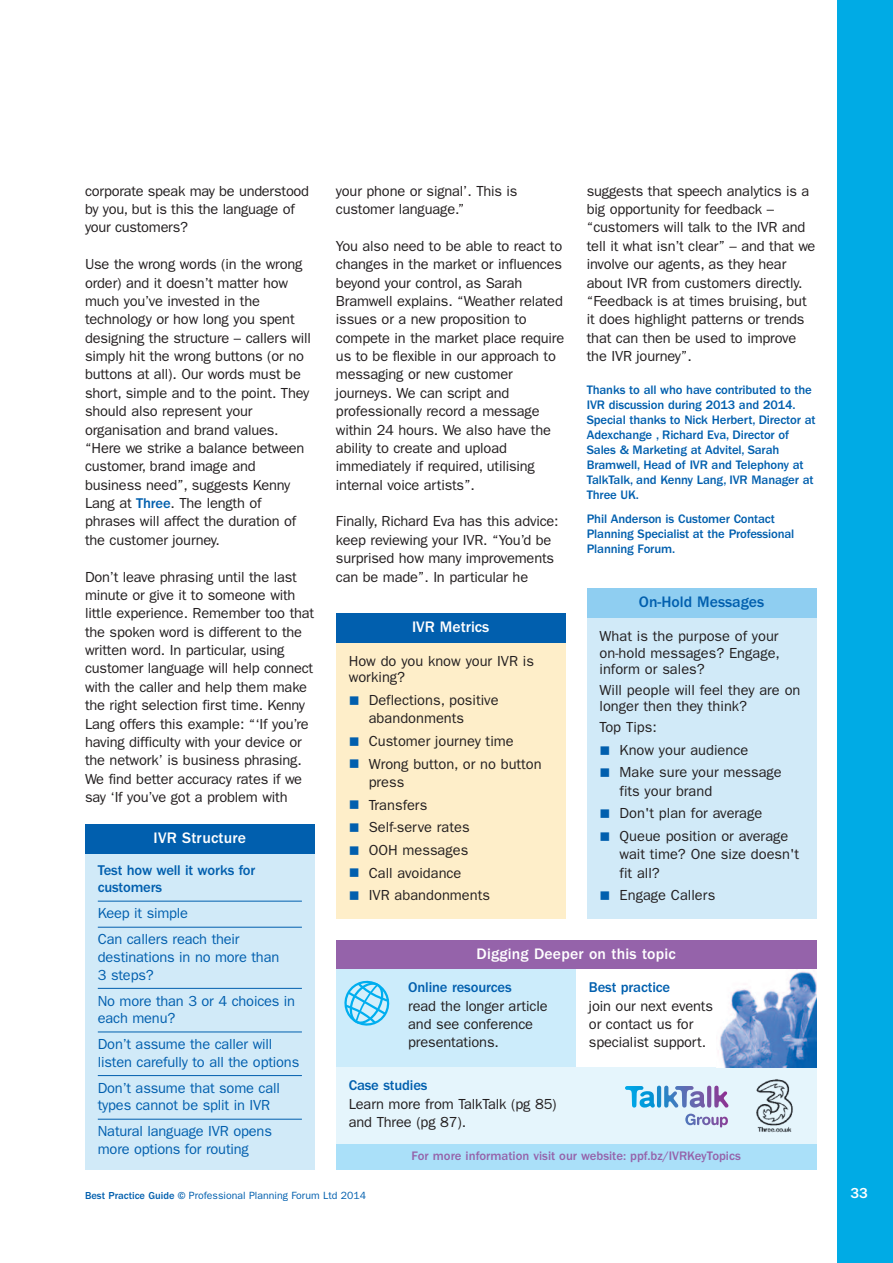
<style>
.page{position:relative;width:893px;height:1263px;background:#fff}
.page>*{position:absolute;margin:0;border:0;box-sizing:border-box;transform-origin:0 0}
.t1{font:500 15.75px "ITC Franklin Gothic Std";letter-spacing:.01em;color:#fff}
.t2{font:500 15.75px "ITC Franklin Gothic Std";color:#015fae}
.t3{font:500 15px "ITC Franklin Gothic Std";color:#fff}
.t4{font:14.7px/18.3px "ITC Franklin Gothic Std";letter-spacing:-.01em;color:#231f20}
.t5{font:14.7px/17.5px "ITC Franklin Gothic Std";letter-spacing:-.01em;color:#015fae}
.t6{font:500 14.7px/17.5px "ITC Franklin Gothic Std";letter-spacing:-.01em;color:#015fae}
.t7{font:500 12.75px/15px "ITC Franklin Gothic Std";letter-spacing:-.01em;color:#015fae}
.t8{font:500 12.75px "ITC Franklin Gothic Std";color:#9563aa}
.t9{font:10.5px "ITC Franklin Gothic Std";color:#015fae}
.s1{font-weight:500;color:#015fae}
.s2{color:#015fae}
.s3{font-weight:500}
</style>
<div class="page">
<div style="left:336px;top:642px;width:230px;height:276px;background:#feeec9"></div>
<div style="left:336px;top:613px;width:230px;height:29px;background:#015fae"></div>
<div style="left:85px;top:824px;width:230px;height:29px;background:#015fae"></div>
<div style="left:85px;top:853px;width:230px;height:316px;background:#d1eaf8"></div>
<hr style="left:98px;top:901px;width:204px;height:1px;background:#015fae">
<hr style="left:98px;top:927px;width:204px;height:1px;background:#015fae">
<hr style="left:98px;top:988px;width:204px;height:1px;background:#015fae">
<hr style="left:98px;top:1032px;width:204px;height:1px;background:#015fae">
<hr style="left:98px;top:1075px;width:204px;height:1px;background:#015fae">
<hr style="left:98px;top:1119px;width:204px;height:1px;background:#015fae">
<div style="left:838px;top:0;width:55px;height:1263px;background:#00abe5"></div>
<div style="left:587px;top:618px;width:229px;height:300px;background:#d1eaf8"></div>
<div style="left:587px;top:588px;width:229px;height:30px;background:#8fcef1"></div>
<div style="left:336px;top:1144px;width:480px;height:25px;background:#aae0f9"></div>
<div style="left:336px;top:940px;width:480px;height:29px;background:#9563aa"></div>
<div style="left:336px;top:1067px;width:480px;height:77px;background:#e5f5fc"></div>
<div style="left:336px;top:969px;width:240px;height:98px;background:#ccecfb"></div>
<svg style="left:344px;top:981px;width:45px;height:44px"></svg>
<svg style="left:625px;top:1086px;width:103px;height:21px"></svg>
<img style="left:756px;top:1079px;width:37px;height:54px">
<img style="left:718px;top:971px;width:98px;height:96px">
<p class="t4" style="left:85px;top:183px;width:226px">corporate speak may be understood by you, but is this the language of your customers?</p>
<p class="t4" style="left:85px;top:256px;width:228px">Use the wrong words (in the wrong order) and it doesn’t matter how much you’ve invested in the technology or how long you spent designing the structure – callers will simply hit the wrong buttons (or no buttons at all). Our words must be short, simple and to the point. They should also represent your organisation and brand values. “Here we strike a balance between customer, brand image and business need”, suggests Kenny<br>Lang at <span class="s1">Three</span>. The length of phrases will affect the duration of the customer journey.</p>
<p class="t4" style="left:85px;top:569px;width:231px">Don’t leave phrasing until the last minute or give it to someone with little experience. Remember too that the spoken word is different to the written word. In particular, using customer language will help connect with the caller and help them make the right selection first time. Kenny Lang offers this example: “‘If you’re having difficulty with your device or the network’ is business phrasing.<br>We find better accuracy rates if we say ‘If you’ve got a problem with</p>
<p class="t1" style="left:154px;top:832px;width:94px">IVR Structure</p>
<p class="t6" style="left:98px;top:862px;width:159px">Test how well it works for customers</p>
<p class="t5" style="left:98px;top:901px;width:143px;line-height:26.1px">Keep it simple<br>Can callers reach their</p>
<p class="t5" style="left:98px;top:949px;width:183px">destinations in no more than<br>3 steps?</p>
<p class="t5" style="left:98px;top:993px;width:199px">No more than 3 or 4 choices in each menu?</p>
<p class="t5" style="left:98px;top:1037px;width:203px">Don’t assume the caller will listen carefully to all the options</p>
<p class="t5" style="left:98px;top:1080px;width:184px">Don’t assume that some call types cannot be split in IVR</p>
<p class="t5" style="left:98px;top:1124px;width:176px">Natural language IVR opens more options for routing</p>
<p class="t4" style="left:336px;top:183px;width:183px">your phone or signal’. This is customer language.”</p>
<p class="t4" style="left:336px;top:238px;width:230px">You also need to be able to react to changes in the market or influences beyond your control, as Sarah<br>Bramwell explains. “Weather related issues or a new proposition to compete in the market place require us to be flexible in our approach to messaging or new customer journeys. We can script and professionally record a message within 24 hours. We also have the ability to create and upload immediately if required, utilising internal voice artists”.</p>
<p class="t4" style="left:336px;top:513px;width:224px">Finally, Richard Eva has this advice: keep reviewing your IVR. “You’d be surprised how many improvements can be made”. In particular he</p>
<p class="t1" style="left:412px;top:621px;width:79px">IVR Metrics</p>
<p class="t4" style="left:349px;top:654px;width:187px;line-height:16.5px">How do you know your IVR is working?</p>
<p class="t4" style="left:369px;top:692px;width:131px;text-indent:-20px"><span class="s2">■</span> Deflections, positive abandonments</p>
<p class="t4" style="left:349px;top:733px;width:167px"><span class="s2">■</span> Customer journey time</p>
<p class="t4" style="left:369px;top:756px;width:174px;text-indent:-20px"><span class="s2">■</span> Wrong button, or no button press</p>
<p class="t4" style="left:349px;top:797px;width:80px"><span class="s2">■</span> Transfers</p>
<p class="t4" style="left:349px;top:819px;width:122px"><span class="s2">■</span> Self-serve rates</p>
<p class="t4" style="left:349px;top:842px;width:121px"><span class="s2">■</span> OOH messages</p>
<p class="t4" style="left:349px;top:864px;width:114px"><span class="s2">■</span> Call avoidance</p>
<p class="t4" style="left:349px;top:887px;width:143px"><span class="s2">■</span> IVR abandonments</p>
<p class="t4" style="left:587px;top:183px;width:230px">suggests that speech analytics is a big opportunity for feedback – “customers will talk to the IVR and tell it what isn’t clear” – and that we involve our agents, as they hear about IVR from customers directly. “Feedback is at times bruising, but it does highlight patterns or trends that can then be used to improve the IVR journey”.</p>
<p class="t7" style="left:587px;top:384px;width:230px">Thanks to all who have contributed to the IVR discussion during 2013 and 2014.<br>Special thanks to Nick Herbert, Director at Adexchange , Richard Eva, Director of Sales &amp; Marketing at Advitel, Sarah Bramwell, Head of IVR and Telephony at TalkTalk, and Kenny Lang, IVR Manager at Three UK.</p>
<p class="t7" style="left:587px;top:512px;width:209px">Phil Anderson is Customer Contact<br>Planning Specialist at the Professional<br>Planning Forum.</p>
<p class="t2" style="left:639px;top:597px;width:127px">On-Hold Messages</p>
<p class="t4" style="left:600px;top:629px;width:182px;line-height:16.5px;text-align:justify">What is the purpose of your on-hold messages? Engage, inform or sales?</p>
<p class="t4" style="left:600px;top:683px;width:202px;line-height:16.5px">Will people will feel they are on longer then they think?</p>
<p class="t4" style="left:600px;top:719px;width:59px">Top Tips:</p>
<p class="t4" style="left:600px;top:742px;width:150px"><span class="s2">■</span> Know your audience</p>
<p class="t4" style="left:620px;top:764px;width:164px;text-indent:-20px"><span class="s2">■</span> Make sure your message fits your brand</p>
<p class="t4" style="left:600px;top:805px;width:164px"><span class="s2">■</span> Don't plan for average</p>
<p class="t4" style="left:620px;top:828px;width:181px;text-indent:-20px"><span class="s2">■</span> Queue position or average wait time? One size doesn't fit all?</p>
<p class="t4" style="left:600px;top:887px;width:117px"><span class="s2">■</span> Engage Callers</p>
<p class="t1" style="left:476px;top:948px;width:201px">Digging Deeper on this topic</p>
<p class="t6" style="left:408px;top:980px;width:105px">Online resources</p>
<p class="t4" style="left:408px;top:998px;width:141px">read the longer article and see conference presentations.</p>
<p class="t6" style="left:349px;top:1078px;width:80px">Case studies</p>
<p class="t4" style="left:349px;top:1095px;width:209px">Learn more from TalkTalk (pg 85) and Three (pg 87).</p>
<p class="t6" style="left:589px;top:980px;width:83px">Best practice</p>
<p class="t4" style="left:589px;top:998px;width:126px">join our next events or contact us for specialist support.</p>
<p class="t8" style="left:412px;top:1151px;width:331px">For more information visit our website: ppf.bz/IVRKeyTopics</p>
<p class="t9" style="left:85px;top:1192px;width:283px"><span class="s3">Best Practice Guide ©</span> Professional Planning Forum Ltd 2014</p>
<p class="t3" style="left:850px;top:1188px;width:19px">33</p>
</div>
